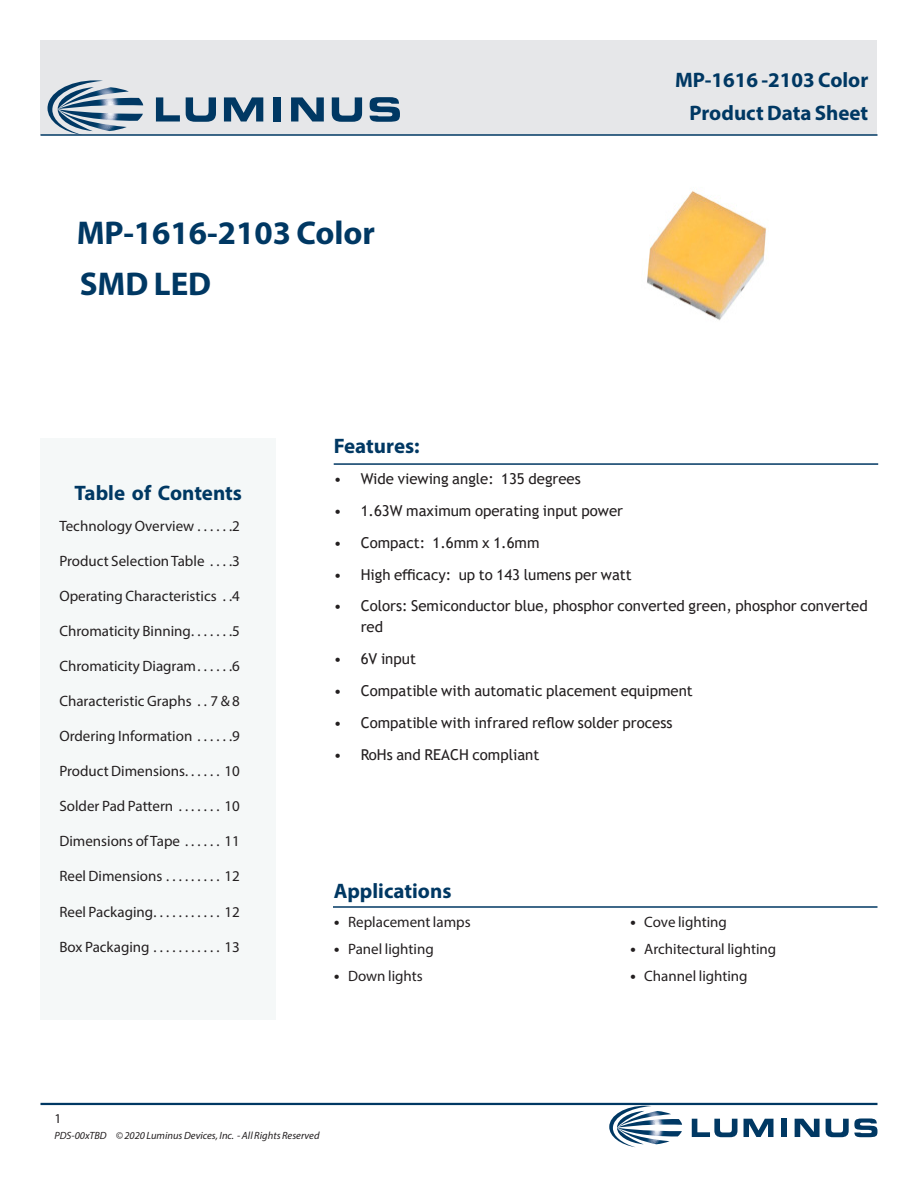
<style>
.page{position:relative;width:918px;height:1188px;background:#fff}
.page>*{position:absolute;margin:0;border:0;box-sizing:border-box;transform-origin:0 0}
.DS_Header1{font:700 33px "Myriad Pro";color:#003863}
.DS_Title1{font:700 21px "Myriad Pro";color:#003863}
.DS_Header13{font:700 21px "Myriad Pro";color:#003863}
.DS_Header12{font:700 21px "Myriad Pro";color:#003863}
.DS_Body_Bullet1{font:15px "Myriad Pro";color:#231f20}
.t1{font:15px/21px "Trebuchet MS";color:#231f20}
.zzFooterRight2{font:13.5px "Myriad Pro";color:#231f20}
.zzFooterRight1{font:italic 10.5px "Myriad Pro";color:#231f20}
.s1{font-family:"Trebuchet MS"}
</style>
<div class="page">
<div style="left:40px;top:438px;width:236px;height:582px;background:#f5f8f8"></div>
<div style="left:40px;top:40px;width:838px;height:95px;background:#e6e7e9"></div>
<hr style="left:40px;top:1103px;width:838px;height:2px;background:#003863">
<hr style="left:40px;top:134px;width:838px;height:2px;background:#003863">
<hr style="left:333px;top:906px;width:545px;height:2px;background:#003863">
<hr style="left:334px;top:463px;width:544px;height:2px;background:#003863">
<svg style="left:609px;top:1106px;width:73px;height:41px"></svg>
<svg style="left:692px;top:1119px;width:45px;height:18px"></svg>
<svg style="left:744px;top:1119px;width:29px;height:18px"></svg>
<div style="left:781px;top:1119px;width:6px;height:18px;background:#003863"></div>
<svg style="left:795px;top:1119px;width:25px;height:18px"></svg>
<svg style="left:826px;top:1118px;width:51px;height:19px"></svg>
<img style="left:647px;top:191px;width:120px;height:130px">
<svg style="left:48px;top:80px;width:95px;height:55px"></svg>
<svg style="left:156px;top:97px;width:24px;height:25px"></svg>
<svg style="left:186px;top:97px;width:30px;height:25px"></svg>
<svg style="left:224px;top:97px;width:39px;height:25px"></svg>
<div style="left:273px;top:97px;width:8px;height:25px;background:#003863"></div>
<svg style="left:291px;top:97px;width:33px;height:25px"></svg>
<svg style="left:332px;top:97px;width:30px;height:25px"></svg>
<svg style="left:370px;top:97px;width:30px;height:25px"></svg>
<p class="DS_Header1" style="left:77px;top:211px;width:300px">MP-1616-2103 Color</p>
<p class="DS_Header1" style="left:80px;top:262px;width:133px">SMD LED</p>
<p class="DS_Title1" style="left:675px;top:66px;width:195px">MP-1616 -2103 Color</p>
<p class="DS_Title1" style="left:689px;top:99px;width:180px">Product Data Sheet</p>
<p class="DS_Header13" style="left:74px;top:479px;width:169px">Table of Contents</p>
<p class="DS_Body_Bullet1" style="left:59px;top:517px;width:182px">Technology Overview . . . . . 2</p>
<p class="DS_Body_Bullet1" style="left:59px;top:552px;width:182px">Product Selection Table . . . 3</p>
<p class="DS_Body_Bullet1" style="left:59px;top:587px;width:182px">Operating Characteristics . 4</p>
<p class="DS_Body_Bullet1" style="left:59px;top:622px;width:182px">Chromaticity Binning . . . . . . 5</p>
<p class="DS_Body_Bullet1" style="left:59px;top:657px;width:182px">Chromaticity Diagram . . . . . 6</p>
<p class="DS_Body_Bullet1" style="left:59px;top:692px;width:182px">Characteristic Graphs . . 7 &amp; 8</p>
<p class="DS_Body_Bullet1" style="left:59px;top:727px;width:182px">Ordering Information . . . . . 9</p>
<p class="DS_Body_Bullet1" style="left:59px;top:762px;width:182px">Product Dimensions. . . . . . 10</p>
<p class="DS_Body_Bullet1" style="left:59px;top:797px;width:182px">Solder Pad Pattern . . . . . . . 10</p>
<p class="DS_Body_Bullet1" style="left:59px;top:832px;width:182px">Dimensions of Tape . . . . . . 11</p>
<p class="DS_Body_Bullet1" style="left:59px;top:867px;width:182px">Reel Dimensions . . . . . . . . . 12</p>
<p class="DS_Body_Bullet1" style="left:59px;top:902px;width:182px">Reel Packaging . . . . . . . . . . . 12</p>
<p class="DS_Body_Bullet1" style="left:59px;top:937px;width:182px">Box Packaging . . . . . . . . . . . 13</p>
<p class="DS_Header12" style="left:334px;top:432px;width:87px">Features:</p>
<p class="t1" style="left:334px;top:468px;width:249px">• Wide viewing angle: 135 degrees</p>
<p class="t1" style="left:334px;top:500px;width:291px">• 1.63W maximum operating input power</p>
<p class="t1" style="left:334px;top:532px;width:207px">• Compact: 1.6mm x 1.6mm</p>
<p class="t1" style="left:334px;top:564px;width:300px">• High efficacy: up to 143 lumens per watt</p>
<p class="t1" style="left:361px;top:595px;width:509px;text-indent:-27px">• Colors: Semiconductor blue, phosphor converted green, phosphor converted red</p>
<p class="t1" style="left:334px;top:648px;width:84px">• 6V input</p>
<p class="t1" style="left:334px;top:680px;width:361px">• Compatible with automatic placement equipment</p>
<p class="t1" style="left:334px;top:712px;width:340px">• Compatible with infrared reflow solder process</p>
<p class="t1" style="left:334px;top:744px;width:207px">• RoHs and REACH compliant</p>
<p class="DS_Header13" style="left:334px;top:878px;width:119px">Applications</p>
<p class="DS_Body_Bullet1" style="left:333px;top:913px;width:139px"><span class="s1">•</span> Replacement lamps</p>
<p class="DS_Body_Bullet1" style="left:333px;top:940px;width:102px"><span class="s1">•</span> Panel lighting</p>
<p class="DS_Body_Bullet1" style="left:333px;top:967px;width:91px"><span class="s1">•</span> Down lights</p>
<p class="DS_Body_Bullet1" style="left:629px;top:913px;width:99px"><span class="s1">•</span> Cove lighting</p>
<p class="DS_Body_Bullet1" style="left:629px;top:940px;width:149px"><span class="s1">•</span> Architectural lighting</p>
<p class="DS_Body_Bullet1" style="left:629px;top:967px;width:120px"><span class="s1">•</span> Channel lighting</p>
<p class="zzFooterRight2" style="left:54px;top:1110px;width:8px">1</p>
<p class="zzFooterRight1" style="left:54px;top:1129px;width:267px">PDS-00xTBD © 2020 Luminus Devices, Inc. - All Rights Reserved</p>
</div>
